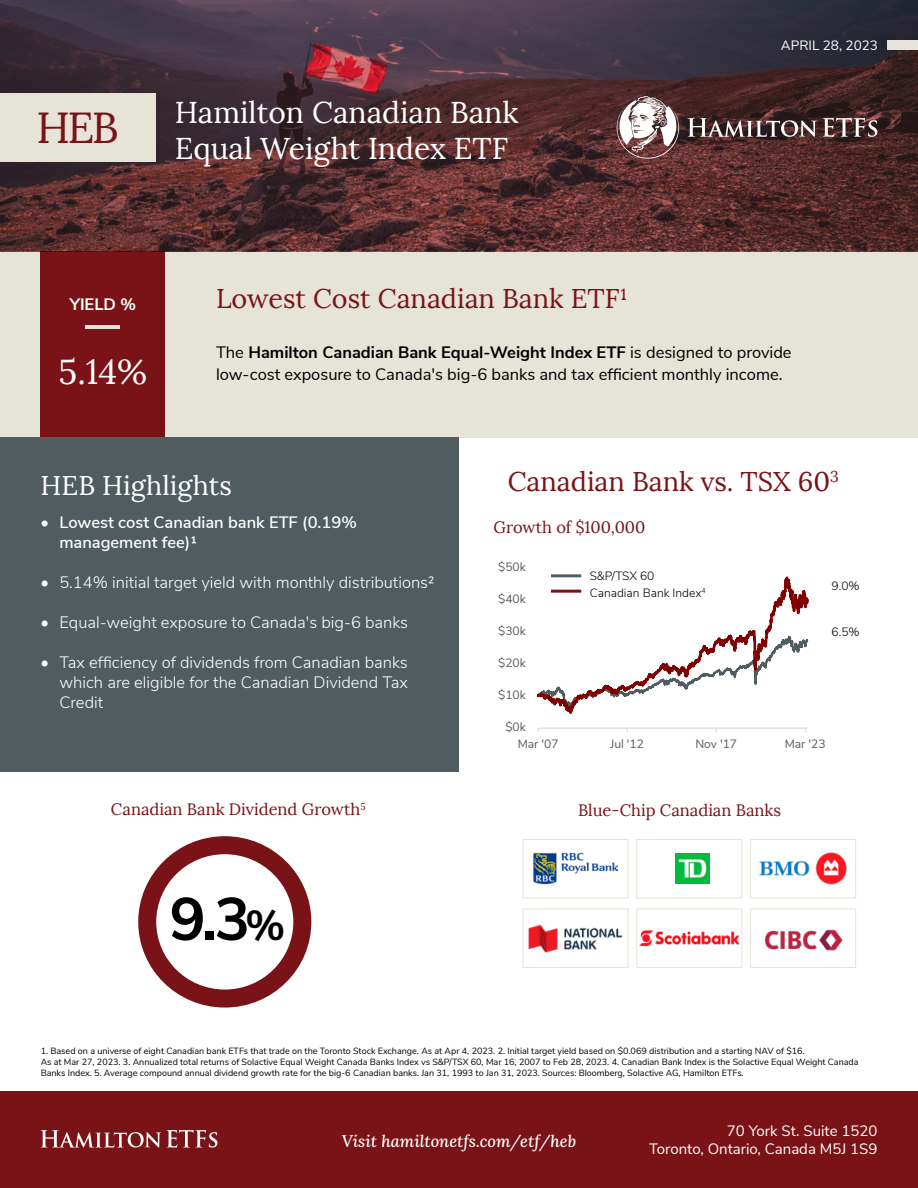
<style>
.page{position:relative;width:918px;height:1188px;background:#fff}
.page>*{position:absolute;margin:0;border:0;box-sizing:border-box;transform-origin:0 0}
.t1{font:700 60px "Nunito Sans";color:#000}
.t2{font:43.35px "Lora";color:#7a1317}
.t3{font:34.5px "Lora";color:#fff}
.t4{font:30px "Lora";color:#fff}
.t5{font:27px "Lora";color:#7a1317}
.t6{font:27px "Lora";color:#fff}
.t7{font:300 16.5px/19.8px "Nunito Sans";color:#fff;text-align:justify}
.t8{font:16.5px/22.5px "Nunito Sans";color:#000}
.t9{font:16.5px "Lora";color:#7a1317}
.t10{font:600 16.5px/19.8px "Nunito Sans";color:#fff}
.t11{font:italic 500 16.5px "Lora";color:#fff}
.t12{font:700 16.5px "Nunito Sans";color:#fff}
.t13{font:15px/18px "Nunito Sans";color:#fff;text-align:right}
.t14{font:13.5px "Nunito Sans";color:#fff}
.t15{font:12px "Nunito Sans";letter-spacing:-.005em;color:#595959}
.t16{font:300 12px/16.5px "Nunito Sans";color:#000}
.t17{font:9.6px "Lora";color:#7a1317}
.t18{font:9px/10.8px "Nunito Sans";color:#000}
.s1{font-weight:700}
.s2{font-size:42px}
</style>
<div class="page">
<div style="left:0;top:251px;width:918px;height:186px;background:#e6e3d7"></div>
<div style="left:0;top:437px;width:459px;height:335px;background:#515c60"></div>
<div style="left:0;top:1092px;width:918px;height:96px;background:#7a1317"></div>
<svg style="left:41px;top:1130px;width:176px;height:18px"></svg>
<div style="left:523px;top:839px;width:106px;height:59px;border:1px solid #e6e3d7"></div>
<img style="left:533px;top:852px;width:85px;height:33px">
<div style="left:750px;top:839px;width:106px;height:59px;border:1px solid #e6e3d7"></div>
<img style="left:759px;top:853px;width:88px;height:32px">
<div style="left:523px;top:908px;width:106px;height:60px;border:1px solid #e6e3d7"></div>
<img style="left:528px;top:924px;width:95px;height:28px">
<img style="left:676px;top:854px;width:33px;height:30px">
<div style="left:636px;top:839px;width:106px;height:59px;border:1px solid #e6e3d7"></div>
<div style="left:750px;top:908px;width:106px;height:60px;border:1px solid #e6e3d7"></div>
<img style="left:764px;top:929px;width:79px;height:22px">
<div style="left:636px;top:908px;width:106px;height:60px;border:1px solid #e6e3d7"></div>
<img style="left:665px;top:931px;width:74px;height:14px">
<img style="left:640px;top:930px;width:25px;height:17px">
<div style="left:138px;top:836px;width:173px;height:172px;border:18px solid #7a1317;border-radius:50%"></div>
<div style="left:40px;top:251px;width:125px;height:186px;background:#7a1317"></div>
<hr style="left:86px;top:325px;width:34px;height:4px;background:#e6e3d7">
<img style="left:0;top:0;width:918px;height:251px">
<div style="left:0;top:93px;width:155px;height:69px;background:#e6e3d7"></div>
<svg style="left:538px;top:574px;width:270px;height:158px"></svg>
<div style="left:887px;top:40px;width:31px;height:10px;background:#e6e3d7"></div>
<svg style="left:687px;top:118px;width:130px;height:19px"></svg>
<svg style="left:823px;top:118px;width:54px;height:19px"></svg>
<svg style="left:617px;top:96px;width:62px;height:63px"></svg>
<h2 class="t2" style="left:36px;top:102px;width:84px">HEB</h2>
<h3 class="t4" style="left:175px;top:94px;width:345px">Hamilton Canadian Bank</h3>
<h3 class="t4" style="left:175px;top:130px;width:335px">Equal Weight Index ETF</h3>
<h3 class="t14" style="left:781px;top:36px;width:99px">APRIL 28, 2023</h3>
<h3 class="t12" style="left:70px;top:292px;width:68px">YIELD %</h3>
<h3 class="t3" style="left:59px;top:351px;width:90px">5.14%</h3>
<h3 class="t5" style="left:216px;top:282px;width:413px">Lowest Cost Canadian Bank ETF¹</h3>
<h3 class="t8" style="left:216px;top:340px;width:577px">The <span class="s1">Hamilton Canadian Bank Equal-Weight Index ETF</span> is designed to provide low-cost exposure to Canada's big-6 banks and tax efficient monthly income.</h3>
<h3 class="t6" style="left:40px;top:469px;width:193px">HEB Highlights</h3>
<h3 class="t10" style="left:59px;top:512px;width:299px;text-indent:-19px">• Lowest cost Canadian bank ETF (0.19% management fee)¹</h3>
<h3 class="t7" style="left:40px;top:571px;width:395px">• 5.14% initial target yield with monthly distributions²</h3>
<h3 class="t7" style="left:40px;top:612px;width:369px">• Equal-weight exposure to Canada's big-6 banks</h3>
<h3 class="t7" style="left:59px;top:652px;width:350px;text-indent:-19px">• Tax efficiency of dividends from Canadian banks which are eligible for the Canadian Dividend Tax Credit</h3>
<h3 class="t5" style="left:508px;top:465px;width:333px">Canadian Bank vs. TSX 60<sup>3</sup></h3>
<h3 class="t9" style="left:493px;top:518px;width:154px">Growth of $100,000</h3>
<h3 class="t15" style="left:498px;top:558px;width:29px">$50k</h3>
<h3 class="t15" style="left:498px;top:590px;width:29px">$40k</h3>
<h3 class="t15" style="left:498px;top:622px;width:29px">$30k</h3>
<h3 class="t15" style="left:498px;top:654px;width:29px">$20k</h3>
<h3 class="t15" style="left:498px;top:686px;width:29px">$10k</h3>
<h3 class="t15" style="left:505px;top:718px;width:22px">$0k</h3>
<h3 class="t16" style="left:590px;top:567px;width:117px">S&amp;P/TSX 60<br>Canadian Bank Index<sup>4</sup></h3>
<h3 class="t16" style="left:832px;top:577px;width:30px">9.0%</h3>
<h3 class="t16" style="left:832px;top:623px;width:30px">6.5%</h3>
<h3 class="t15" style="left:518px;top:735px;width:42px">Mar '07</h3>
<h3 class="t15" style="left:610px;top:735px;width:35px">Jul '12</h3>
<h3 class="t15" style="left:695px;top:735px;width:43px">Nov '17</h3>
<h3 class="t15" style="left:785px;top:735px;width:42px">Mar '23</h3>
<p class="t17" style="left:360px;top:800px;width:7px">5</p>
<h3 class="t9" style="left:111px;top:799px;width:251px">Canadian Bank Dividend Growth</h3>
<h3 class="t9" style="left:578px;top:800px;width:204px">Blue-Chip Canadian Banks</h3>
<h1 class="t1" style="left:169px;top:875px;width:117px">9.3<span class="s2">%</span></h1>
<p class="t18" style="left:41px;top:1045px;width:819px">1. Based on a universe of eight Canadian bank ETFs that trade on the Toronto Stock Exchange. As at Apr 4, 2023. 2. Initial target yield based on $0.069 distribution and a starting NAV of $16.<br>As at Mar 27, 2023. 3. Annualized total returns of Solactive Equal Weight Canada Banks Index vs S&amp;P/TSX 60, Mar 16, 2007 to Feb 28, 2023. 4. Canadian Bank Index is the Solactive Equal Weight Canada<br>Banks Index. 5. Average compound annual dividend growth rate for the big-6 Canadian banks. Jan 31, 1993 to Jan 31, 2023. Sources: Bloomberg, Solactive AG, Hamilton ETFs.</p>
<h3 class="t11" style="left:342px;top:1130px;width:236px">Visit hamiltonetfs.com/etf/heb</h3>
<h3 class="t13" style="left:649px;top:1120px;width:230px">70 York St. Suite 1520<br>Toronto, Ontario, Canada M5J 1S9</h3>
</div>
